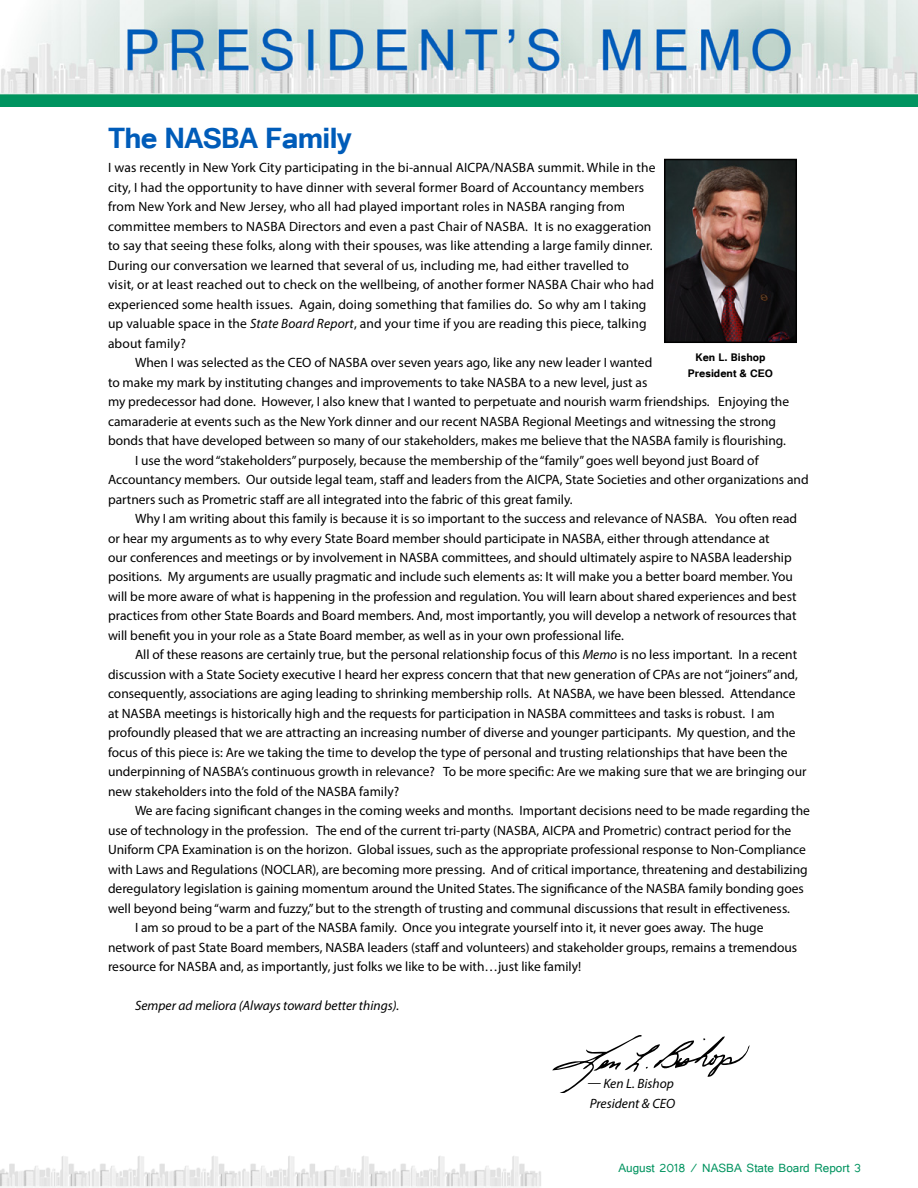
<style>
.page{position:relative;width:918px;height:1188px;background:#fff}
.page>*{position:absolute;margin:0;border:0;box-sizing:border-box;transform-origin:0 0}
.t1{font:700 36px "Tunga";letter-spacing:-.02em;color:#005cb9}
.t2{font:15px "Tunga";color:#00935f}
.t3{font:13.5px/19.5px "Myriad Pro";color:#000}
.t4{font:italic 13.5px/19.5px "Myriad Pro";color:#000}
.t5{font:700 13.5px/16.2px "Tunga";color:#000;text-align:center}
.s1{font-style:italic}
</style>
<div class="page">
<img style="left:0;top:1156px;width:541px;height:31px">
<svg style="left:552px;top:1035px;width:198px;height:57px"></svg>
<img style="left:667px;top:162px;width:127px;height:178px">
<div style="left:664px;top:159px;width:133px;height:184px;border:2px solid #000"></div>
<img style="left:0;top:0;width:918px;height:106px">
<h1 class="t1" style="left:108px;top:114px;width:245px">The NASBA Family</h1>
<p class="t3" style="left:108px;top:158px;width:549px">I was recently in New York City participating in the bi-annual AICPA/NASBA summit. While in the city, I had the opportunity to have dinner with several former Board of Accountancy members from New York and New Jersey, who all had played important roles in NASBA ranging from committee members to NASBA Directors and even a past Chair of NASBA. It is no exaggeration to say that seeing these folks, along with their spouses, was like attending a large family dinner.<br>During our conversation we learned that several of us, including me, had either travelled to visit, or at least reached out to check on the wellbeing, of another former NASBA Chair who had experienced some health issues. Again, doing something that families do. So why am I taking up valuable space in the <span class="s1">State Board Report</span>, and your time if you are reading this piece, talking about family?</p>
<p class="t3" style="left:135px;top:353px;width:519px">When I was selected as the CEO of NASBA over seven years ago, like any new leader I wanted</p>
<p class="t3" style="left:108px;top:372px;width:541px">to make my mark by instituting changes and improvements to take NASBA to a new level, just as</p>
<p class="t3" style="left:108px;top:392px;width:683px">my predecessor had done. However, I also knew that I wanted to perpetuate and nourish warm friendships. Enjoying the</p>
<p class="t3" style="left:108px;top:411px;width:670px">camaraderie at events such as the New York dinner and our recent NASBA Regional Meetings and witnessing the strong</p>
<p class="t3" style="left:108px;top:431px;width:680px">bonds that have developed between so many of our stakeholders, makes me believe that the NASBA family is flourishing.</p>
<p class="t3" style="left:135px;top:450px;width:625px">I use the word “stakeholders” purposely, because the membership of the “family” goes well beyond just Board of</p>
<p class="t3" style="left:108px;top:470px;width:702px">Accountancy members. Our outside legal team, staff and leaders from the AICPA, State Societies and other organizations and</p>
<p class="t3" style="left:108px;top:489px;width:466px">partners such as Prometric staff are all integrated into the fabric of this great family.</p>
<p class="t3" style="left:135px;top:509px;width:664px">Why I am writing about this family is because it is so important to the success and relevance of NASBA. You often read</p>
<p class="t3" style="left:108px;top:528px;width:663px">or hear my arguments as to why every State Board member should participate in NASBA, either through attendance at</p>
<p class="t3" style="left:108px;top:548px;width:685px">our conferences and meetings or by involvement in NASBA committees, and should ultimately aspire to NASBA leadership</p>
<p class="t3" style="left:108px;top:567px;width:686px">positions. My arguments are usually pragmatic and include such elements as: It will make you a better board member. You</p>
<p class="t3" style="left:108px;top:587px;width:690px">will be more aware of what is happening in the profession and regulation. You will learn about shared experiences and best</p>
<p class="t3" style="left:108px;top:606px;width:690px">practices from other State Boards and Board members. And, most importantly, you will develop a network of resources that</p>
<p class="t3" style="left:108px;top:625px;width:517px">will benefit you in your role as a State Board member, as well as in your own professional life.</p>
<p class="t3" style="left:135px;top:645px;width:664px">All of these reasons are certainly true, but the personal relationship focus of this <span class="s1">Memo</span> is no less important. In a recent</p>
<p class="t3" style="left:108px;top:664px;width:691px">discussion with a State Society executive I heard her express concern that that new generation of CPAs are not “joiners” and,</p>
<p class="t3" style="left:108px;top:684px;width:689px">consequently, associations are aging leading to shrinking membership rolls. At NASBA, we have been blessed. Attendance</p>
<p class="t3" style="left:108px;top:703px;width:668px">at NASBA meetings is historically high and the requests for participation in NASBA committees and tasks is robust. I am</p>
<p class="t3" style="left:108px;top:723px;width:689px">profoundly pleased that we are attracting an increasing number of diverse and younger participants. My question, and the</p>
<p class="t3" style="left:108px;top:742px;width:681px">focus of this piece is: Are we taking the time to develop the type of personal and trusting relationships that have been the</p>
<p class="t3" style="left:108px;top:762px;width:700px">underpinning of NASBA’s continuous growth in relevance? To be more specific: Are we making sure that we are bringing our</p>
<p class="t3" style="left:108px;top:781px;width:293px">new stakeholders into the fold of the NASBA family?</p>
<p class="t3" style="left:135px;top:801px;width:676px">We are facing significant changes in the coming weeks and months. Important decisions need to be made regarding the</p>
<p class="t3" style="left:108px;top:820px;width:685px">use of technology in the profession. The end of the current tri-party (NASBA, AICPA and Prometric) contract period for the</p>
<p class="t3" style="left:108px;top:840px;width:700px">Uniform CPA Examination is on the horizon. Global issues, such as the appropriate professional response to Non-Compliance</p>
<p class="t3" style="left:108px;top:859px;width:701px">with Laws and Regulations (NOCLAR), are becoming more pressing. And of critical importance, threatening and destabilizing</p>
<p class="t3" style="left:108px;top:879px;width:697px">deregulatory legislation is gaining momentum around the United States. The significance of the NASBA family bonding goes</p>
<p class="t3" style="left:108px;top:898px;width:684px">well beyond being “warm and fuzzy,” but to the strength of trusting and communal discussions that result in effectiveness.</p>
<p class="t3" style="left:135px;top:918px;width:630px">I am so proud to be a part of the NASBA family. Once you integrate yourself into it, it never goes away. The huge</p>
<p class="t3" style="left:108px;top:937px;width:691px">network of past State Board members, NASBA leaders (staff and volunteers) and stakeholder groups, remains a tremendous</p>
<p class="t3" style="left:108px;top:957px;width:475px">resource for NASBA and, as importantly, just folks we like to be with…just like family!</p>
<p class="t4" style="left:135px;top:996px;width:266px">Semper ad meliora (Always toward better things).</p>
<p class="t5" style="left:688px;top:348px;width:87px">Ken L. Bishop<br>President &amp; CEO</p>
<p class="t4" style="left:587px;top:1074px;width:89px">— Ken L. Bishop<br>President &amp; CEO</p>
<p class="t2" style="left:618px;top:1158px;width:244px">August 2018 / NASBA State Board Report 3</p>
</div>
